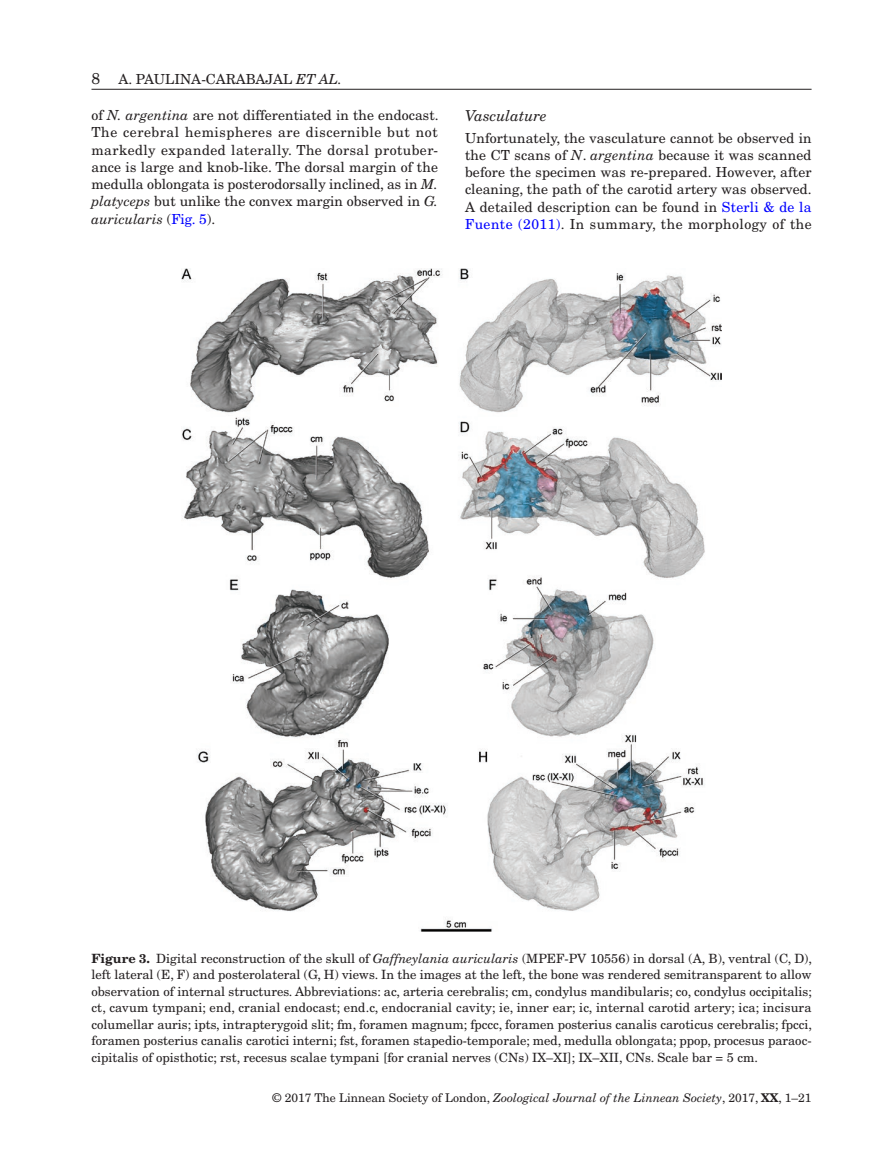
<style>
.page{position:relative;width:893px;height:1174px;background:#fff}
.page>*{position:absolute;margin:0;border:0;box-sizing:border-box;transform-origin:0 0}
.t1{font:italic 15px "New Century Schlbk";color:#231f20}
.t2{font:13.8px/17.2px "New Century Schlbk";color:#231f20;text-align:justify}
.t3{font:12.75px/16.5px "New Century Schlbk";color:#231f20;text-align:justify}
.t4{font:12px "New Century Schlbk";color:#231f20}
.s1{font-size:15.75px}
.s2{font-style:italic}
.s3{color:#00f}
.s4{font-weight:700}
</style>
<div class="page">
<hr style="left:92px;top:89px;width:720px;height:1px;background:#231f20">
<img style="left:182px;top:269px;width:539px;height:662px">
<p class="t2" style="left:92px;top:70px;width:252px"><span class="s1">8</span> A. PAULINA-CARABAJAL <span class="s2">ET AL.</span></p>
<p class="t2" style="left:92px;top:107px;width:349px">of <span class="s2">N. argentina</span> are not differentiated in the endocast.<br>The cerebral hemispheres are discernible but not markedly expanded laterally. The dorsal protuber&shy;ance is large and knob-like. The dorsal margin of the medulla oblongata is posterodorsally inclined, as in <span class="s2">M. platyceps</span> but unlike the convex margin observed in <span class="s2">G. auricularis</span> (<span class="s3">Fig. 5</span>).</p>
<p class="t1" style="left:465px;top:107px;width:83px">Vasculature</p>
<p class="t2" style="left:465px;top:129px;width:348px">Unfortunately, the vasculature cannot be observed in the CT scans of <span class="s2">N</span>. <span class="s2">argentina</span> because it was scanned before the specimen was re-prepared. However, after cleaning, the path of the carotid artery was observed.<br>A detailed description can be found in <span class="s3">Sterli &amp; de la Fuente (2011)</span>. In summary, the morphology of the</p>
<p class="t3" style="left:92px;top:949px;width:722px"><span class="s4">Figure 3.</span> Digital reconstruction of the skull of <span class="s2">Gaffneylania auricularis</span> (MPEF-PV 10556) in dorsal (A, B), ventral (C, D), left lateral (E, F) and posterolateral (G, H) views. In the images at the left, the bone was rendered semitransparent to allow observation of internal structures. Abbreviations: ac, arteria cerebralis; cm, condylus mandibularis; co, condylus occipitalis; ct, cavum tympani; end, cranial endocast; end.c, endocranial cavity; ie, inner ear; ic, internal carotid artery; ica; incisura columellar auris; ipts, intrapterygoid slit; fm, foramen magnum; fpccc, foramen posterius canalis caroticus cerebralis; fpcci, foramen posterius canalis carotici interni; fst, foramen stapedio-temporale; med, medulla oblongata; ppop, procesus paraoc&shy;cipitalis of opisthotic; rst, recesus scalae tympani [for cranial nerves (CNs) IX–XI]; IX–XII, CNs. Scale bar = 5 cm.</p>
<p class="t4" style="left:273px;top:1090px;width:540px">© 2017 The Linnean Society of London, <span class="s2">Zoological Journal of the Linnean Society</span>, 2017, <span class="s4">XX</span>, 1–21</p>
</div>
